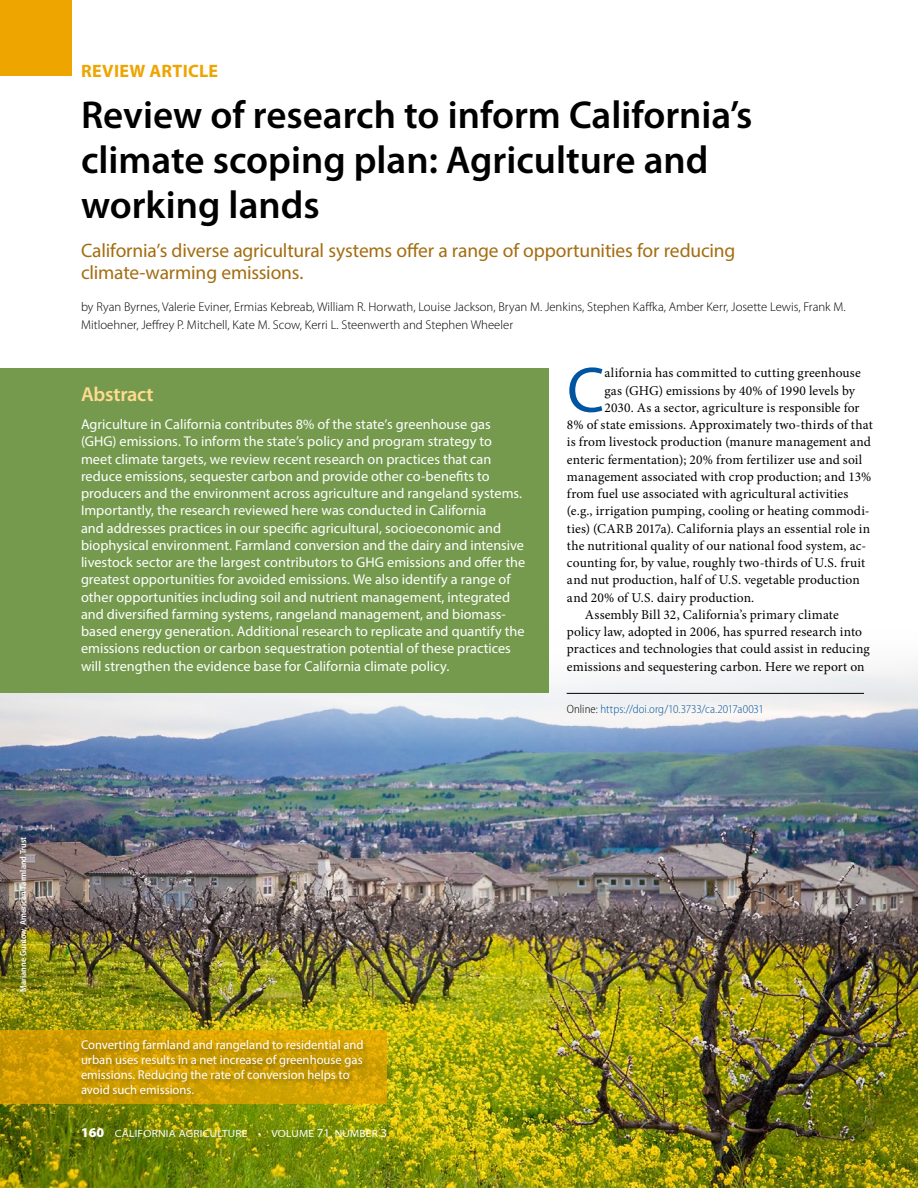
<style>
.page{position:relative;width:918px;height:1188px;background:#fff}
.page>*{position:absolute;margin:0;border:0;box-sizing:border-box;transform-origin:0 0}
.t1{font:64.65px "Myriad Pro";color:#0055a2}
.t2{font:600 39px/45px "Myriad Pro";color:#000}
.t3{font:600 20.25px "Myriad Pro";letter-spacing:-.01em;color:#ffdb8f}
.t4{font:19.5px/22.5px "Myriad Pro";letter-spacing:-.01em;color:#a46d11}
.t5{font:700 18px "Myriad Pro";letter-spacing:.02em;color:#eea500}
.t6{font:14.25px/17.2px "Myriad Pro";color:#fff}
.t7{font:13.5px "Minion Pro";letter-spacing:.01em;color:#000}
.t8{font:300 12.75px/18px "Myriad Pro";color:#000}
.t9{font:12.75px/15px "Myriad Pro";color:#fff}
.t10{font:300 semi-condensed 12px "Myriad Pro";color:#0055a2}
.t11{font:semi-expanded 10.5px "Myriad Pro";letter-spacing:.02em;color:#fff}
.t12{font:600 semi-condensed 9px "Myriad Pro";color:#fff}
.s1{color:#000}
.s2{font-weight:900;font-stretch:normal;font-size:13.5px}
.s3{font-size:12px}
</style>
<div class="page">
<img style="left:0;top:668px;width:918px;height:520px">
<div style="left:0;top:0;width:72px;height:76px;background:#eea500"></div>
<hr style="left:567px;top:693px;width:297px;height:1px;background:#000">
<div style="left:0;top:368px;width:549px;height:325px;background:#759a4e"></div>
<svg style="left:0;top:1030px;width:387px;height:74px;background:#d3a002"></svg>
<div style="left:78px;top:1038px;width:291px;height:64px;background:#000;opacity:.35"></div>
<p class="t12" style="left:18px;top:992px;width:157px;rotate:-90deg">Marianne Guntow, American Farmland Trust</p>
<p class="t5" style="left:81px;top:59px;width:138px">REVIEW ARTICLE</p>
<h2 class="t2" style="left:81px;top:91px;width:673px">Review of research to inform California’s climate scoping plan: Agriculture and working lands</h2>
<h3 class="t4" style="left:81px;top:238px;width:656px">California’s diverse agricultural systems offer a range of opportunities for reducing climate-warming emissions.</h3>
<p class="t8" style="left:81px;top:297px;width:766px">by Ryan Byrnes, Valerie Eviner, Ermias Kebreab, William R. Horwath, Louise Jackson, Bryan M. Jenkins, Stephen Kaffka, Amber Kerr, Josette Lewis, Frank M.<br>Mitloehner, Jeffrey P. Mitchell, Kate M. Scow, Kerri L. Steenwerth and Stephen Wheeler</p>
<h3 class="t3" style="left:81px;top:382px;width:74px">Abstract</h3>
<p class="t6" style="left:81px;top:415px;width:446px">Agriculture in California contributes 8% of the state’s greenhouse gas (GHG) emissions. To inform the state’s policy and program strategy to meet climate targets, we review recent research on practices that can reduce emissions, sequester carbon and provide other co-benefits to producers and the environment across agriculture and rangeland systems.<br>Importantly, the research reviewed here was conducted in California<br>and addresses practices in our specific agricultural, socioeconomic and biophysical environment. Farmland conversion and the dairy and intensive livestock sector are the largest contributors to GHG emissions and offer the greatest opportunities for avoided emissions. We also identify a range of other opportunities including soil and nutrient management, integrated and diversified farming systems, rangeland management, and biomass&shy;based energy generation. Additional research to replicate and quantify the emissions reduction or carbon sequestration potential of these practices will strengthen the evidence base for California climate policy.</p>
<h1 class="t1" style="left:567px;top:350px;width:39px">C</h1>
<p class="t7" style="left:605px;top:364px;width:258px">alifornia has committed to cutting greenhouse</p>
<p class="t7" style="left:605px;top:381px;width:252px">gas (GHG) emissions by 40% of 1990 levels by</p>
<p class="t7" style="left:605px;top:398px;width:257px">2030. As a sector, agriculture is responsible for</p>
<p class="t7" style="left:567px;top:416px;width:307px">8% of state emissions. Approximately two-thirds of that</p>
<p class="t7" style="left:567px;top:433px;width:305px">is from livestock production (manure management and</p>
<p class="t7" style="left:567px;top:450px;width:297px">enteric fermentation); 20% from fertilizer use and soil</p>
<p class="t7" style="left:567px;top:467px;width:306px">management associated with crop production; and 13%</p>
<p class="t7" style="left:567px;top:485px;width:283px">from fuel use associated with agricultural activities</p>
<p class="t7" style="left:567px;top:502px;width:304px">(e.g., irrigation pumping, cooling or heating commodi-</p>
<p class="t7" style="left:567px;top:519px;width:305px">ties) (CARB 2017a). California plays an essential role in</p>
<p class="t7" style="left:567px;top:536px;width:301px">the nutritional quality of our national food system, ac-</p>
<p class="t7" style="left:567px;top:554px;width:300px">counting for, by value, roughly two-thirds of U.S. fruit</p>
<p class="t7" style="left:567px;top:571px;width:294px">and nut production, half of U.S. vegetable production</p>
<p class="t7" style="left:567px;top:588px;width:189px">and 20% of U.S. dairy production.</p>
<p class="t7" style="left:585px;top:605px;width:255px">Assembly Bill 32, California’s primary climate</p>
<p class="t7" style="left:567px;top:623px;width:297px">policy law, adopted in 2006, has spurred research into</p>
<p class="t7" style="left:567px;top:640px;width:304px">practices and technologies that could assist in reducing</p>
<p class="t7" style="left:567px;top:657px;width:299px">emissions and sequestering carbon. Here we report on</p>
<p class="t10" style="left:567px;top:702px;width:199px"><span class="s1">Online:</span> https://doi.org/10.3733/ca.2017a0031</p>
<p class="t9" style="left:81px;top:1037px;width:284px">Converting farmland and rangeland to residential and urban uses results in a net increase of greenhouse gas emissions. Reducing the rate of conversion helps to avoid such emissions.</p>
<p class="t11" style="left:81px;top:1127px;width:308px"><span class="s2">160</span> CALIFORNIA AGRICULTURE • VOLUME <span class="s3">71</span>, NUMBER <span class="s3">3</span></p>
</div>
